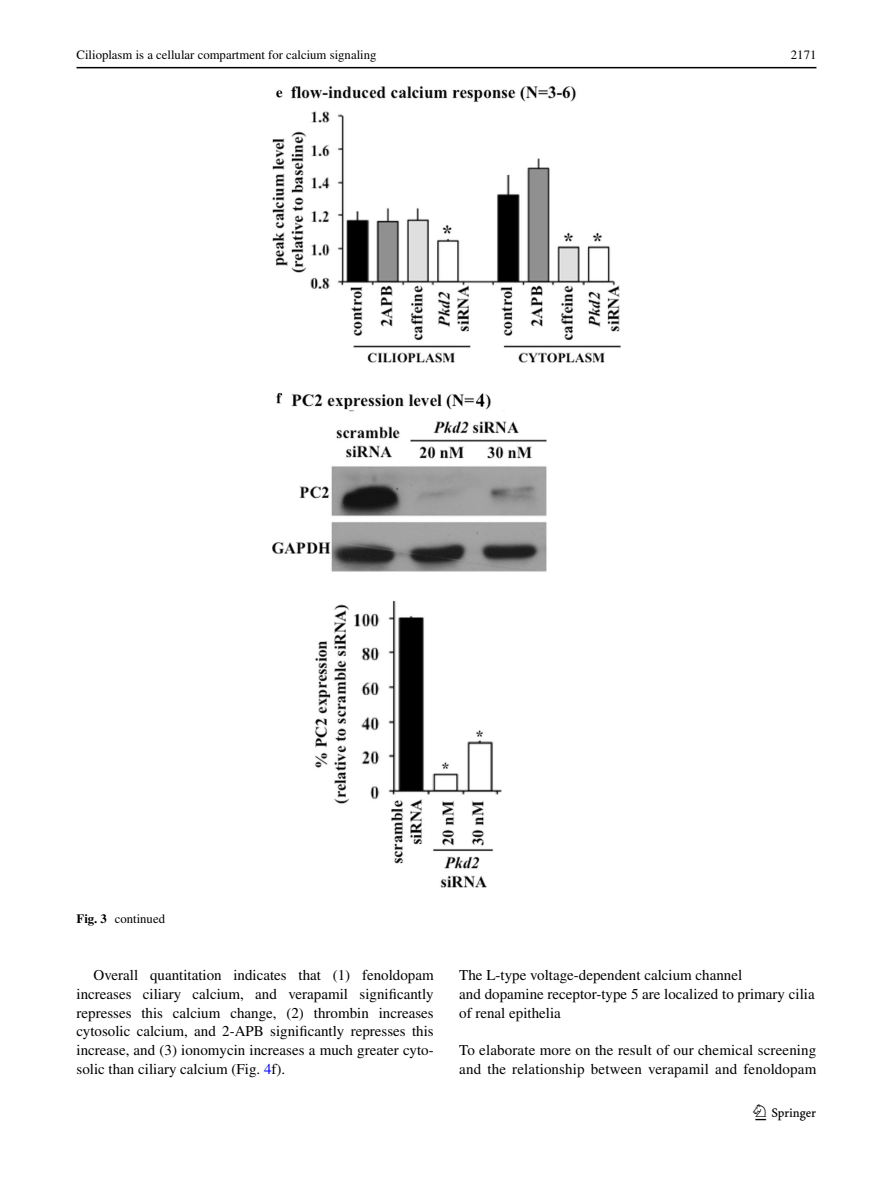
<style>
.page{position:relative;width:893px;height:1187px;background:#fff}
.page>*{position:absolute;margin:0;border:0;box-sizing:border-box;transform-origin:0 0}
.t1{font:22.5px "Springnew";color:#000}
.t2{font:15px/18.8px "Times";color:#000}
.t3{font:12.75px "Times";color:#000}
.s1{font-weight:700}
.s2{color:#00f}
</style>
<div class="page">
<hr style="left:77px;top:67px;width:739px;height:1px;background:#000">
<img style="left:272px;top:87px;width:349px;height:800px">
<p class="t3" style="left:77px;top:48px;width:301px">Cilioplasm is a cellular compartment for calcium signaling</p>
<p class="t3" style="left:791px;top:48px;width:27px">2171</p>
<p class="t3" style="left:77px;top:911px;width:90px"><span class="s1">Fig. 3</span> continued</p>
<p class="t2" style="left:77px;top:965px;width:359px;text-align:justify;text-indent:17px">Overall quantitation indicates that (1) fenoldopam increases ciliary calcium, and verapamil significantly represses this calcium change, (2) thrombin increases cytosolic calcium, and 2-APB significantly represses this increase, and (3) ionomycin increases a much greater cyto&shy;solic than ciliary calcium (Fig. <span class="s2">4</span>f).</p>
<p class="t2" style="left:459px;top:965px;width:357px">The L‑type voltage‑dependent calcium channel<br>and dopamine receptor‑type 5 are localized to primary cilia of renal epithelia</p>
<p class="t2" style="left:459px;top:1040px;width:359px">To elaborate more on the result of our chemical screening and the relationship between verapamil and fenoldopam</p>
<h1 class="t1" style="left:755px;top:1104px;width:62px">1 3</h1>
</div>
